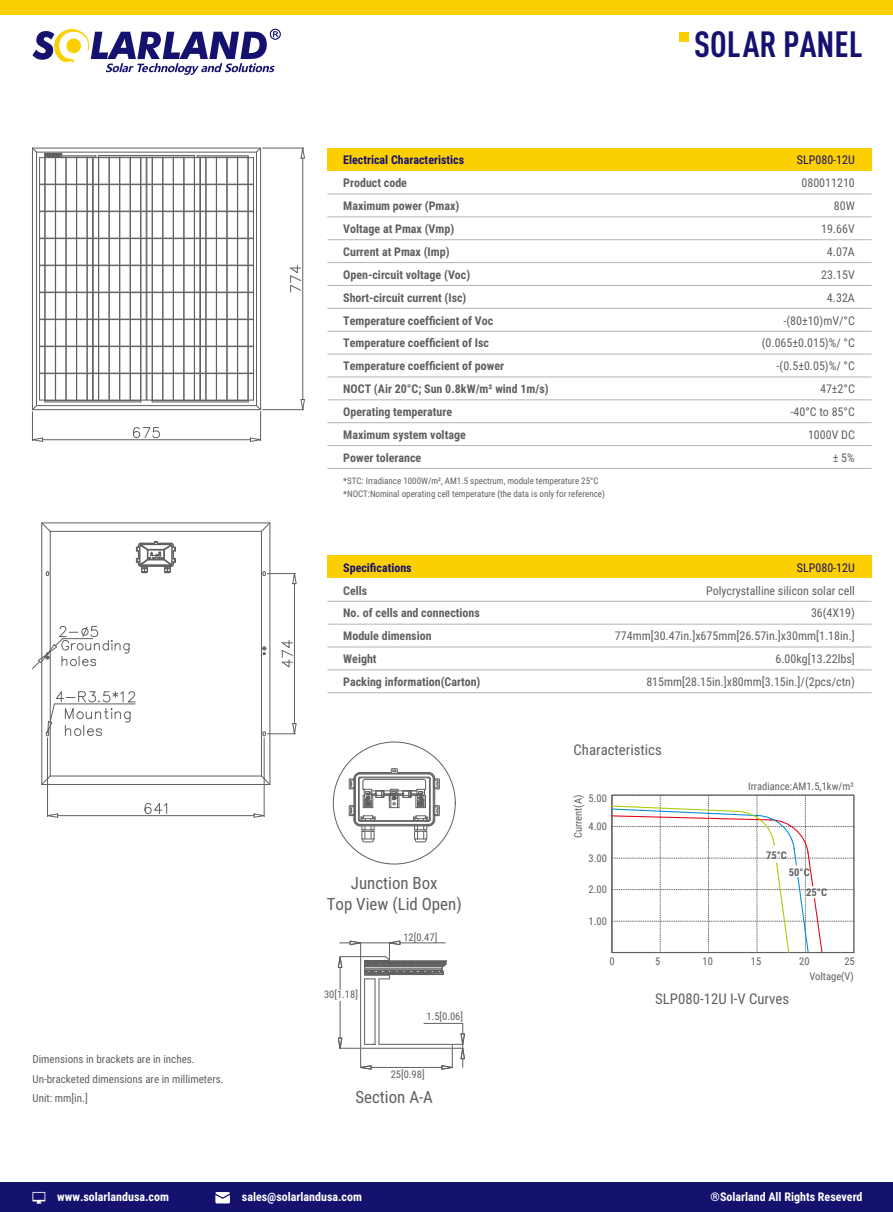
<style>
.page{position:relative;width:893px;height:1212px;background:#fff}
.page>*{position:absolute;margin:0;border:0;box-sizing:border-box;transform-origin:0 0}
.t1{font:700 36px "DIN Cond";color:#15126f}
.t2{font:16.95px/20.2px "Roboto Condensed";color:#606060;text-align:center}
.t3{font:14.85px "Roboto Condensed";color:#606060}
.t4{font:700 12px/22.8px "Roboto Condensed";color:#606060}
.t5{font:12px/22.8px "Roboto Condensed";color:#606060;text-align:right}
.t6{font:700 12px "Roboto Condensed";color:#fff}
.t7{font:700 12px "Roboto Condensed";color:#15126f}
.t8{font:12px "Roboto Condensed";color:#15126f}
.t9{font:11.1px/19.2px "Roboto Condensed";color:#606060}
.t10{font:10.5px "Roboto Condensed";color:#606060}
.t11{font:700 10.5px/20.2px "Roboto Condensed";color:#606060}
.t12{font:9px/13.5px "Roboto Condensed";color:#606060}
</style>
<div class="page">
<div style="left:327px;top:148px;width:545px;height:23px;background:#fccf00"></div>
<hr style="left:327px;top:194px;width:544px;height:1px;background:#b5b5b5">
<hr style="left:327px;top:217px;width:544px;height:1px;background:#b5b5b5">
<hr style="left:327px;top:239px;width:544px;height:1px;background:#b5b5b5">
<hr style="left:327px;top:262px;width:544px;height:1px;background:#b5b5b5">
<hr style="left:327px;top:285px;width:544px;height:1px;background:#b5b5b5">
<hr style="left:327px;top:308px;width:544px;height:1px;background:#b5b5b5">
<hr style="left:327px;top:331px;width:544px;height:1px;background:#b5b5b5">
<hr style="left:327px;top:354px;width:544px;height:1px;background:#b5b5b5">
<hr style="left:327px;top:377px;width:544px;height:1px;background:#b5b5b5">
<hr style="left:327px;top:400px;width:544px;height:1px;background:#b5b5b5">
<hr style="left:327px;top:422px;width:544px;height:1px;background:#b5b5b5">
<hr style="left:327px;top:445px;width:544px;height:1px;background:#b5b5b5">
<hr style="left:327px;top:468px;width:544px;height:1px;background:#b5b5b5">
<div style="left:327px;top:555px;width:545px;height:23px;background:#fccf00"></div>
<hr style="left:327px;top:601px;width:544px;height:1px;background:#b5b5b5">
<hr style="left:327px;top:624px;width:544px;height:1px;background:#b5b5b5">
<hr style="left:327px;top:647px;width:544px;height:1px;background:#b5b5b5">
<hr style="left:327px;top:670px;width:544px;height:1px;background:#b5b5b5">
<hr style="left:327px;top:692px;width:544px;height:1px;background:#b5b5b5">
<svg style="left:32px;top:28px;width:249px;height:47px"></svg>
<div style="left:0;top:0;width:893px;height:15px;background:#fccf00"></div>
<div style="left:679px;top:32px;width:9px;height:9px;background:#fccf00"></div>
<div style="left:0;top:1182px;width:893px;height:30px;background:#15126f"></div>
<svg style="left:32px;top:1192px;width:13px;height:11px"></svg>
<svg style="left:215px;top:1192px;width:15px;height:11px"></svg>
<svg style="left:611px;top:795px;width:243px;height:159px"></svg>
<svg style="left:349px;top:768px;width:91px;height:74px"></svg>
<hr style="left:424px;top:1023px;width:39px;height:1px;background:#606060">
<hr style="left:371px;top:1067px;width:71px;height:1px;background:#606060">
<svg style="left:338px;top:1037px;width:37px;height:33px"></svg>
<hr style="left:379px;top:979px;width:1px;height:65px;background:#606060">
<hr style="left:375px;top:979px;width:1px;height:65px;background:#606060">
<hr style="left:364px;top:979px;width:1px;height:65px;background:#606060">
<svg style="left:338px;top:940px;width:109px;height:49px"></svg>
<hr style="left:379px;top:1044px;width:73px;height:1px;background:#606060">
<svg style="left:441px;top:1023px;width:24px;height:47px"></svg>
<hr style="left:361px;top:1048px;width:91px;height:1px;background:#606060">
<hr style="left:360px;top:956px;width:1px;height:92px;background:#606060">
<hr style="left:340px;top:1001px;width:1px;height:37px;background:#606060">
<hr style="left:263px;top:409px;width:41px;height:1px;background:#606060">
<hr style="left:263px;top:148px;width:41px;height:1px;background:#606060">
<hr style="left:302px;top:158px;width:1px;height:241px;background:#606060">
<svg style="left:301px;top:399px;width:4px;height:12px"></svg>
<svg style="left:301px;top:147px;width:4px;height:12px"></svg>
<svg style="left:290px;top:265px;width:11px;height:27px"></svg>
<svg style="left:32px;top:148px;width:231px;height:294px"></svg>
<hr style="left:42px;top:523px;width:1px;height:261px;background:#606060">
<hr style="left:42px;top:784px;width:228px;height:1px;background:#606060">
<hr style="left:270px;top:523px;width:1px;height:261px;background:#606060">
<hr style="left:42px;top:523px;width:228px;height:1px;background:#606060">
<hr style="left:50px;top:531px;width:211px;height:1px;background:#606060">
<hr style="left:50px;top:531px;width:1px;height:245px;background:#606060">
<hr style="left:261px;top:531px;width:1px;height:245px;background:#606060">
<hr style="left:50px;top:776px;width:211px;height:1px;background:#606060">
<svg style="left:41px;top:522px;width:10px;height:10px"></svg>
<svg style="left:261px;top:522px;width:9px;height:10px"></svg>
<svg style="left:261px;top:775px;width:9px;height:9px"></svg>
<svg style="left:41px;top:775px;width:10px;height:10px"></svg>
<svg style="left:46px;top:571px;width:3px;height:5px"></svg>
<hr style="left:294px;top:584px;width:1px;height:140px;background:#606060">
<svg style="left:263px;top:571px;width:34px;height:13px"></svg>
<svg style="left:263px;top:723px;width:34px;height:13px"></svg>
<svg style="left:282px;top:640px;width:11px;height:28px"></svg>
<hr style="left:47px;top:738px;width:1px;height:79px;background:#606060">
<hr style="left:264px;top:738px;width:1px;height:79px;background:#606060">
<hr style="left:58px;top:815px;width:196px;height:1px;background:#606060">
<svg style="left:47px;top:813px;width:11px;height:5px"></svg>
<svg style="left:254px;top:813px;width:11px;height:5px"></svg>
<svg style="left:144px;top:803px;width:23px;height:11px"></svg>
<svg style="left:46px;top:691px;width:90px;height:45px"></svg>
<svg style="left:262px;top:646px;width:4px;height:9px"></svg>
<svg style="left:32px;top:626px;width:98px;height:43px"></svg>
<svg style="left:136px;top:541px;width:40px;height:32px"></svg>
<h1 class="t1" style="left:694px;top:23px;width:170px">SOLAR PANEL</h1>
<p class="t7" style="left:343px;top:152px;width:122px">Electrical Characteristics</p>
<p class="t8" style="left:797px;top:152px;width:59px">SLP080-12U</p>
<p class="t4" style="left:343px;top:171px;width:207px">Product code<br>Maximum power (Pmax)<br>Voltage at Pmax (Vmp)<br>Current at Pmax (Imp)<br>Open-circuit voltage (Voc)<br>Short-circuit current (Isc)<br>Temperature coefficient of Voc<br>Temperature coefficient of Isc<br>Temperature coefficient of power<br>NOCT (Air 20°C; Sun 0.8kW/m² wind 1m/s)<br>Operating temperature<br>Maximum system voltage<br>Power tolerance</p>
<p class="t5" style="left:801px;top:171px;width:55px">080011210<br>80W<br>19.66V<br>4.07A<br>23.15V<br>4.32A</p>
<p class="t5" style="left:762px;top:308px;width:95px">-(80±10)mV/°C (0.065±0.015)%/ °C -(0.5±0.05)%/ °C<br>47±2°C<br>-40°C to 85°C<br>1000V DC<br>± 5%</p>
<p class="t12" style="left:343px;top:473px;width:263px">*STC: Irradiance 1000W/m², AM1.5 spectrum, module temperature 25°C *NOCT:Nominal operating cell temperature (the data is only for reference)</p>
<p class="t7" style="left:343px;top:559px;width:70px">Specifications</p>
<p class="t8" style="left:797px;top:559px;width:59px">SLP080-12U</p>
<p class="t4" style="left:343px;top:578px;width:139px">Cells<br>No. of cells and connections<br>Module dimension<br>Weight<br>Packing information(Carton)</p>
<p class="t5" style="left:615px;top:578px;width:241px">Polycrystalline silicon solar cell<br>36(4X19)<br>774mm[30.47in.]x675mm[26.57in.]x30mm[1.18in.] 6.00kg[13.22lbs] 815mm[28.15in.]x80mm[3.15in.]/(2pcs/ctn)</p>
<p class="t9" style="left:32px;top:1049px;width:193px">Dimensions in brackets are in inches.<br>Un-bracketed dimensions are in millimeters.<br>Unit: mm[in.]</p>
<h2 class="t2" style="left:327px;top:872px;width:136px">Junction Box<br>Top View (Lid Open)</h2>
<p class="t10" style="left:324px;top:987px;width:35px">30[1.18]</p>
<p class="t10" style="left:403px;top:929px;width:35px">12[0.47]</p>
<p class="t10" style="left:426px;top:1009px;width:38px">1.5[0.06]</p>
<p class="t10" style="left:391px;top:1066px;width:35px">25[0.98]</p>
<h2 class="t2" style="left:355px;top:1086px;width:79px">Section A-A</h2>
<p class="t3" style="left:574px;top:739px;width:90px">Characteristics</p>
<p class="t10" style="left:589px;top:791px;width:20px">5.00</p>
<p class="t10" style="left:571px;top:838px;width:45px;rotate:-90deg">Current(A)</p>
<p class="t10" style="left:589px;top:819px;width:20px">4.00</p>
<p class="t10" style="left:589px;top:851px;width:20px">3.00</p>
<p class="t10" style="left:589px;top:882px;width:20px">2.00</p>
<p class="t10" style="left:589px;top:913px;width:20px">1.00</p>
<p class="t10" style="left:748px;top:779px;width:107px">Irradiance:AM1.5,1kw/m²</p>
<p class="t11" style="left:766px;top:844px;width:22px">75°C</p>
<p class="t11" style="left:806px;top:862px;width:22px;text-indent:-17px">50°C<br>25°C</p>
<p class="t10" style="left:609px;top:954px;width:7px">0</p>
<p class="t10" style="left:655px;top:954px;width:7px">5</p>
<p class="t10" style="left:702px;top:954px;width:12px">10</p>
<p class="t10" style="left:751px;top:954px;width:12px">15</p>
<p class="t10" style="left:799px;top:954px;width:12px">20</p>
<p class="t10" style="left:844px;top:954px;width:12px">25</p>
<p class="t3" style="left:655px;top:988px;width:135px">SLP080-12U I-V Curves</p>
<p class="t10" style="left:809px;top:969px;width:46px">Voltage(V)</p>
<p class="t6" style="left:57px;top:1188px;width:113px">www.solarlandusa.com</p>
<p class="t6" style="left:242px;top:1188px;width:122px">sales@solarlandusa.com</p>
<p class="t6" style="left:711px;top:1188px;width:153px">®Solarland All Rights Reseverd</p>
</div>
